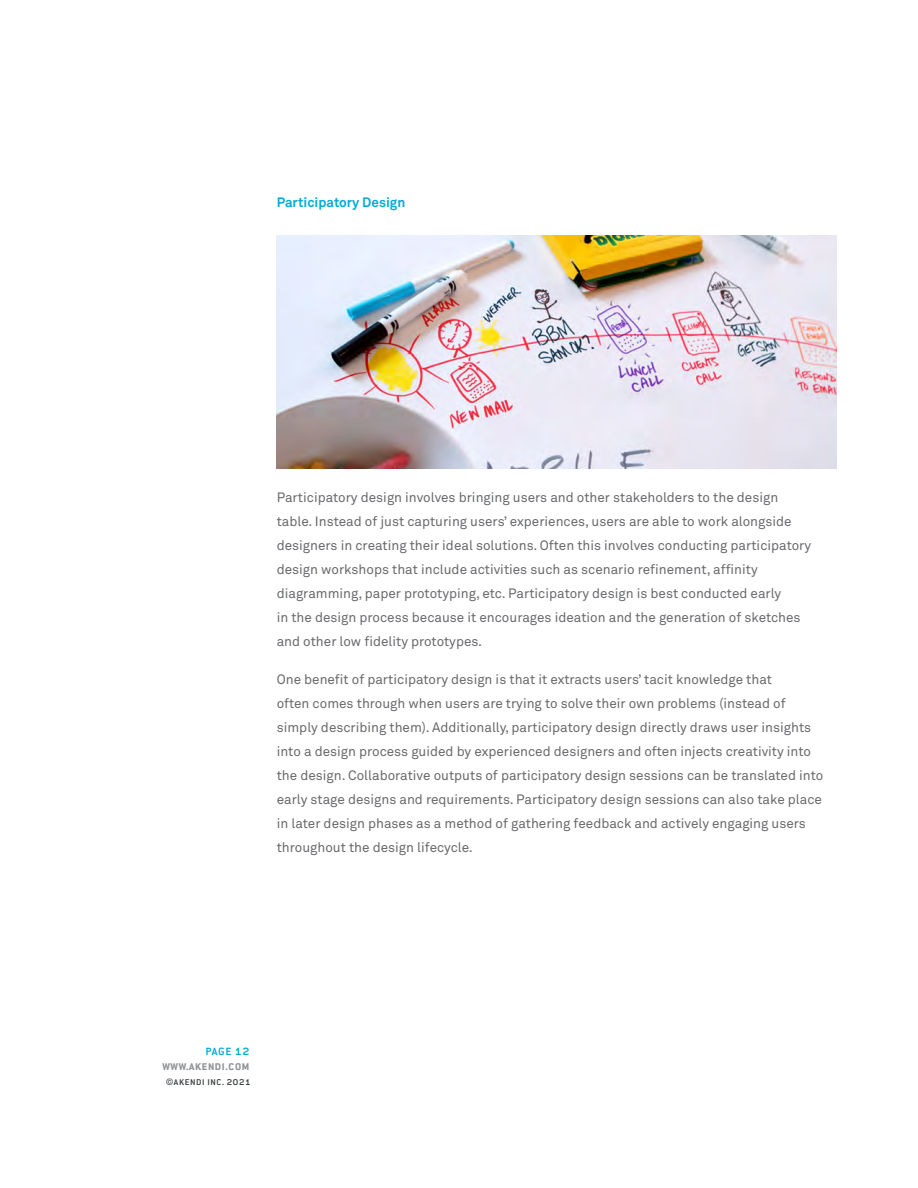
<style>
.page{position:relative;width:918px;height:1188px;background:#fff}
.page>*{position:absolute;margin:0;border:0;box-sizing:border-box;transform-origin:0 0}
.t1{font:500 15px "Conduit ITC Std";color:#00acd4}
.t2{font:13.5px/24px "Akkurat";color:#696a6d}
.t3{font:700 13.5px "Akkurat";color:#00acd4}
.t4{font:700 13.5px "Conduit ITC Std";color:#929597}
.t5{font:500 12px "Conduit ITC Std";color:#414447}
.s1{font-family:"Akkurat";font-weight:400;font-size:9px}
</style>
<div class="page">
<img style="left:277px;top:235px;width:560px;height:233px">
<p class="t3" style="left:277px;top:194px;width:130px">Participatory Design</p>
<p class="t2" style="left:277px;top:485px;width:536px">Participatory design involves bringing users and other stakeholders to the design table. Instead of just capturing users’ experiences, users are able to work alongside designers in creating their ideal solutions. Often this involves conducting participatory design workshops that include activities such as scenario refinement, affinity diagramming, paper prototyping, etc. Participatory design is best conducted early<br>in the design process because it encourages ideation and the generation of sketches and other low fidelity prototypes.</p>
<p class="t2" style="left:277px;top:667px;width:548px">One benefit of participatory design is that it extracts users’ tacit knowledge that<br>often comes through when users are trying to solve their own problems (instead of simply describing them). Additionally, participatory design directly draws user insights into a design process guided by experienced designers and often injects creativity into the design. Collaborative outputs of participatory design sessions can be translated into early stage designs and requirements. Participatory design sessions can also take place in later design phases as a method of gathering feedback and actively engaging users throughout the design lifecycle.</p>
<p class="t1" style="left:205px;top:1041px;width:46px">page 12</p>
<p class="t4" style="left:162px;top:1057px;width:89px">www.akendi.com</p>
<p class="t5" style="left:166px;top:1074px;width:87px"><span class="s1">©</span>akendi inc. 2021</p>
</div>
